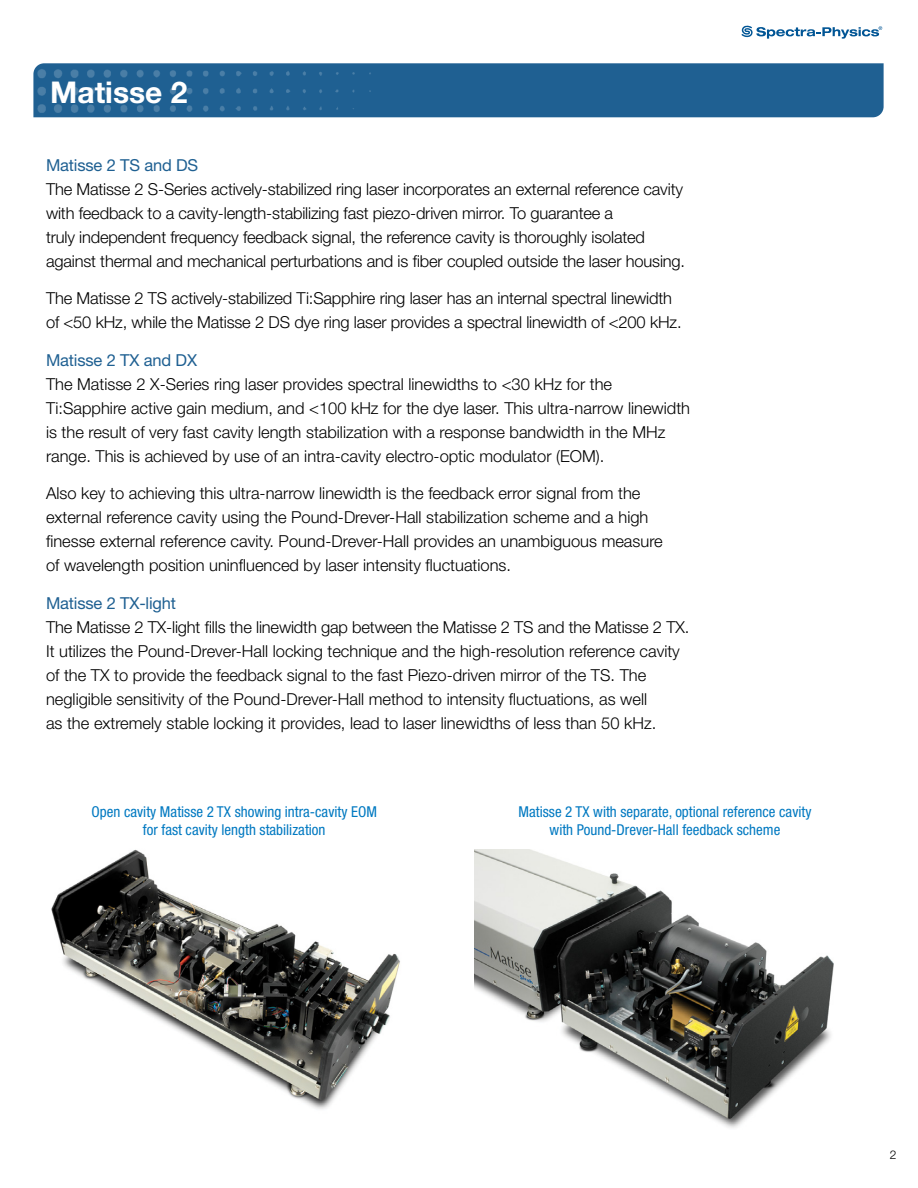
<style>
.page{position:relative;width:918px;height:1188px;background:#fff}
.page>*{position:absolute;margin:0;border:0;box-sizing:border-box;transform-origin:0 0}
.t1{font:700 30px "Helvetica Neue LT Std";color:#fff}
.t2{font:300 16.5px/24px "Helvetica Neue LT Std";color:#000}
.t3{font:16.5px "Helvetica Neue LT Std";letter-spacing:-.01em;color:#1f6092}
.t4{font:condensed 15px/18px "Helvetica Neue LT Std";color:#0079c1;text-align:center}
.t5{font:300 12px "Helvetica Neue LT Std";color:#000}
</style>
<div class="page">
<svg style="left:741px;top:26px;width:141px;height:13px"></svg>
<div style="left:33px;top:63px;width:851px;height:54px;background:#1f6092"></div>
<img style="left:35px;top:63px;width:340px;height:54px">
<img style="left:51px;top:849px;width:349px;height:260px">
<img style="left:475px;top:849px;width:359px;height:279px">
<h1 class="t1" style="left:50px;top:74px;width:139px">Matisse 2</h1>
<p class="t3" style="left:46px;top:155px;width:154px">Matisse 2 TS and DS</p>
<p class="t2" style="left:46px;top:177px;width:641px">The Matisse 2 S-Series actively-stabilized ring laser incorporates an external reference cavity with feedback to a cavity-length-stabilizing fast piezo-driven mirror. To guarantee a<br>truly independent frequency feedback signal, the reference cavity is thoroughly isolated against thermal and mechanical perturbations and is fiber coupled outside the laser housing.</p>
<p class="t2" style="left:46px;top:286px;width:637px">The Matisse 2 TS actively-stabilized Ti:Sapphire ring laser has an internal spectral linewidth of &lt;50 kHz, while the Matisse 2 DS dye ring laser provides a spectral linewidth of &lt;200 kHz.</p>
<p class="t3" style="left:46px;top:350px;width:153px">Matisse 2 TX and DX</p>
<p class="t2" style="left:46px;top:372px;width:646px">The Matisse 2 X-Series ring laser provides spectral linewidths to &lt;30 kHz for the Ti:Sapphire active gain medium, and &lt;100 kHz for the dye laser. This ultra-narrow linewidth is the result of very fast cavity length stabilization with a response bandwidth in the MHz range. This is achieved by use of an intra-cavity electro-optic modulator (EOM).</p>
<p class="t2" style="left:46px;top:481px;width:618px">Also key to achieving this ultra-narrow linewidth is the feedback error signal from the external reference cavity using the Pound-Drever-Hall stabilization scheme and a high finesse external reference cavity. Pound-Drever-Hall provides an unambiguous measure of wavelength position uninfluenced by laser intensity fluctuations.</p>
<p class="t3" style="left:46px;top:593px;width:132px">Matisse 2 TX-light</p>
<p class="t2" style="left:46px;top:615px;width:645px">The Matisse 2 TX-light fills the linewidth gap between the Matisse 2 TS and the Matisse 2 TX.<br>It utilizes the Pound-Drever-Hall locking technique and the high-resolution reference cavity of the TX to provide the feedback signal to the fast Piezo-driven mirror of the TS. The negligible sensitivity of the Pound-Drever-Hall method to intensity fluctuations, as well<br>as the extremely stable locking it provides, lead to laser linewidths of less than 50 kHz.</p>
<p class="t4" style="left:92px;top:803px;width:287px">Open cavity Matisse 2 TX showing intra-cavity EOM for fast cavity length stabilization</p>
<p class="t4" style="left:519px;top:803px;width:294px">Matisse 2 TX with separate, optional reference cavity with Pound-Drever-Hall feedback scheme</p>
<p class="t5" style="left:890px;top:1147px;width:8px">2</p>
</div>
